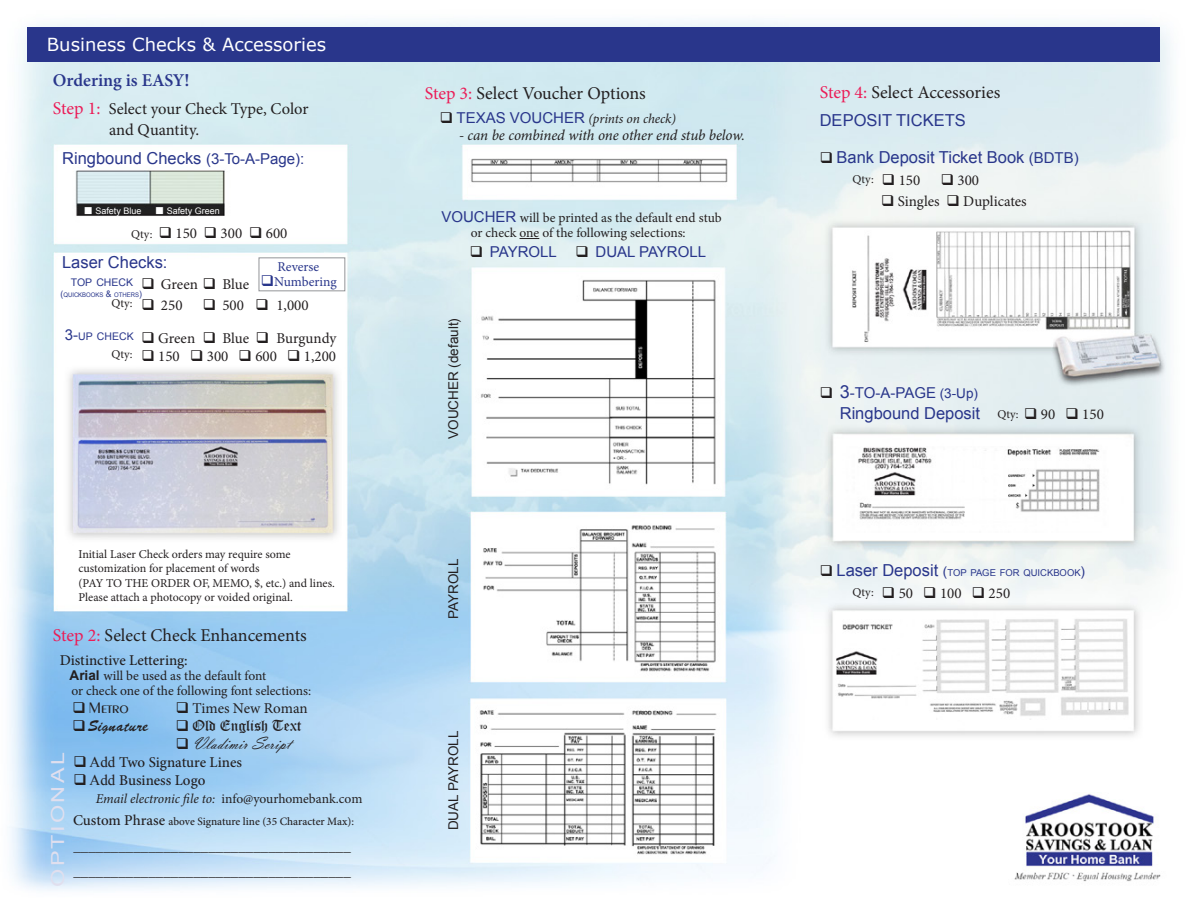
<style>
.page{position:relative;width:1188px;height:918px;background:#fff}
.page>*{position:absolute;margin:0;border:0;box-sizing:border-box;transform-origin:0 0}
.t1{font:18px "Minion Pro";color:#231f20}
.t2{font:18px "Verdana";color:#fff}
.t3{font:600 18px "Minion Pro";color:#29368b}
.t4{font:18px "Vladimir Script";color:#231f20}
.t5{font:18px "Arial";letter-spacing:.1em;color:#e0dfee;scale:1.3 1}
.t6{font:16.5px "Arial";color:#29368b}
.t7{font:16.5px "Minion Pro";color:#231f20}
.t8{font:15px "Minion Pro";color:#231f20}
.t9{font:15px "Minion Pro";color:#312f30}
.t10{font:500 15px "Minion Pro";color:#231f20}
.t11{font:italic 15px "Minion Pro";letter-spacing:-.01em;color:#231f20}
.t12{font:15px "Arial";color:#29368b}
.t13{font:15px "Old English Text";color:#231f20}
.t14{font:15px "Signature";color:#231f20}
.t15{font:15px "Metro";color:#231f20}
.t16{font:13.5px "Minion Pro";letter-spacing:-.005em;color:#231f20}
.t17{font:italic 13.5px "Minion Pro";letter-spacing:-.01em;color:#231f20}
.t18{font:13.5px "Arial";color:#231f20}
.t19{font:13.5px "Minion Pro";color:#29368b}
.t20{font:12px/14.4px "Minion Pro";letter-spacing:-.005em;color:#231f20}
.t21{font:500 11.25px "Minion Pro";color:#231f20}
.t22{font:9.45px "Arial";color:#29368b}
.t23{font:9px "Arial";color:#fff}
.t24{font:6.3px "Arial";color:#29368b;scale:.95 1}
.s1{font-size:18px;color:#eb1c57}
.s2{font-size:15px}
.s3{font-size:12px}
.s4{font-size:9px}
.s5{color:#eb1c57}
.s6{font-family:"Arial";font-weight:700}
.s7{font-family:"Times New Roman";font-weight:400}
.s8{font-style:normal}
.s9{font-family:"Arial";font-style:normal;font-size:15px;color:#29368b}
.s10{font-family:"Arial";font-size:15px;color:#29368b}
.s11{color:#231f20}
.s12{font-size:18px}
.s13{font-size:13.5px}
.s14{font-family:"Minion Pro";font-size:12px;color:#231f20}
.s15{font-family:"Minion Pro";font-size:15px;color:#231f20}
.s16{font-size:16.5px}
</style>
<div class="page">
<img style="left:9px;top:21px;width:1162px;height:870px">
<div style="left:27px;top:27px;width:1132px;height:35px;background:#29368b"></div>
<svg style="left:520px;top:238px;width:19px;height:1px"></svg>
<div style="left:259px;top:257px;width:86px;height:34px;border:1px solid #939598"></div>
<svg style="left:155px;top:289px;width:15px;height:1px"></svg>
<svg style="left:86px;top:713px;width:15px;height:1px"></svg>
<svg style="left:189px;top:713px;width:15px;height:1px"></svg>
<svg style="left:86px;top:731px;width:15px;height:1px"></svg>
<svg style="left:189px;top:731px;width:15px;height:1px"></svg>
<svg style="left:189px;top:749px;width:15px;height:1px"></svg>
<p class="t2" style="left:47px;top:32px;width:281px">Business Checks &amp; Accessories</p>
<p class="t3" style="left:53px;top:68px;width:138px">Ordering is EASY!</p>
<p class="t7" style="left:53px;top:97px;width:257px"><span class="s1">Step 1:</span> Select your Check Type, Color</p>
<p class="t7" style="left:109px;top:119px;width:92px">and Quantity.</p>
<p class="t6" style="left:62px;top:148px;width:244px">Ringbound Checks <span class="s2">(3-To-A-Page):</span></p>
<p class="t23" style="left:84px;top:204px;width:138px">■ Safety Blue ■ Safety Green</p>
<p class="t8" style="left:131px;top:223px;width:158px"><span class="s3">Qty:</span> ❑ 150 ❑ 300 ❑ 600</p>
<p class="t6" style="left:62px;top:252px;width:107px">Laser Checks:</p>
<p class="t8" style="left:71px;top:275px;width:267px"><sup>TOP</sup> <sup>CHECK</sup> ❑ Green ❑ Blue <sup>❑</sup><sup>Numbering</sup></p>
<p class="t24" style="left:61px;top:291px;width:87px"><span class="s4">(</span>QUICKBOOKS <span class="s4">&amp;</span> OTHERS<span class="s4">)</span></p>
<p class="t20" style="left:111px;top:296px;width:73px">Qty: ❑ <span class="s2">250</span></p>
<p class="t8" style="left:203px;top:296px;width:107px">❑ 500 ❑ 1,000</p>
<p class="t8" style="left:65px;top:329px;width:273px"><sup>3-</sup><sup>UP</sup> <sup>CHECK</sup> ❑ Green ❑ Blue ❑ Burgundy</p>
<p class="t8" style="left:111px;top:347px;width:226px"><sup>Qty:</sup> ❑ 150 ❑ 300 ❑ 600 ❑ 1,200</p>
<p class="t19" style="left:277px;top:258px;width:43px">Reverse</p>
<p class="t20" style="left:78px;top:547px;width:214px">Initial Laser Check orders may require some</p>
<p class="t20" style="left:78px;top:561px;width:182px">customization for placement of words</p>
<p class="t20" style="left:78px;top:576px;width:258px">(PAY TO THE ORDER OF, MEMO, $, etc.) and lines.<br>Please attach a photocopy or voided original.</p>
<p class="t1" style="left:53px;top:623px;width:255px"><span class="s5">Step 2:</span> Select Check Enhancements</p>
<p class="t10" style="left:60px;top:650px;width:130px">Distinctive Lettering:</p>
<p class="t16" style="left:70px;top:666px;width:198px"><span class="s6">Arial</span> will be used as the default font</p>
<p class="t16" style="left:71px;top:681px;width:241px">or check one of the following font selections:</p>
<p class="t15" style="left:72px;top:699px;width:58px">❑ Metro</p>
<p class="t8" style="left:176px;top:698px;width:133px">❑ Times New Roman</p>
<p class="t14" style="left:72px;top:717px;width:77px">❑ Signature</p>
<p class="t13" style="left:176px;top:716px;width:127px">❑ Old English Text</p>
<p class="t4" style="left:176px;top:732px;width:116px">❑ Vladimir Script</p>
<p class="t10" style="left:73px;top:752px;width:170px">❑ <span class="s7">Add</span> Two Signature Lines</p>
<p class="t10" style="left:73px;top:770px;width:134px">❑ <span class="s7">Add</span> Business Logo</p>
<p class="t17" style="left:96px;top:789px;width:268px">Email electronic file to: <span class="s8">info@yourhomebank.com</span></p>
<p class="t21" style="left:73px;top:814px;width:282px"><span class="s2">Custom Phrase</span> above Signature line (35 Character Max):</p>
<p class="t9" style="left:73px;top:836px;width:279px">_____________________________________</p>
<p class="t9" style="left:73px;top:861px;width:279px">_____________________________________</p>
<p class="t5" style="left:46px;top:887px;width:105px;rotate:-90deg">OPTIONAL</p>
<p class="t1" style="left:425px;top:81px;width:222px"><span class="s5">Step 3:</span> Select Voucher Options</p>
<p class="t17" style="left:440px;top:110px;width:238px">❑ <span class="s9">TEXAS VOUCHER</span> (prints on check)</p>
<p class="t11" style="left:459px;top:125px;width:287px">- can be combined with one other end stub below.</p>
<p class="t16" style="left:441px;top:209px;width:282px"><span class="s10">VOUCHER</span> will be printed as the default end stub</p>
<p class="t16" style="left:471px;top:224px;width:216px">or check one of the following selections:</p>
<p class="t12" style="left:470px;top:242px;width:238px"><span class="s11">❑</span> PAYROLL <span class="s11">❑</span> DUAL PAYROLL</p>
<p class="t18" style="left:445px;top:439px;width:122px;rotate:-90deg">VOUCHER (default)</p>
<p class="t18" style="left:445px;top:619px;width:62px;rotate:-90deg">PAYROLL</p>
<p class="t18" style="left:445px;top:830px;width:101px;rotate:-90deg">DUAL PAYROLL</p>
<p class="t1" style="left:820px;top:80px;width:182px"><span class="s5">Step 4:</span> Select Accessories</p>
<p class="t6" style="left:820px;top:110px;width:148px">DEPOSIT TICKETS</p>
<p class="t6" style="left:820px;top:146px;width:260px"><span class="s11">❑</span> Bank Deposit Ticket Book <span class="s2">(BDTB)</span></p>
<p class="t20" style="left:852px;top:172px;width:69px">Qty: ❑ <span class="s2">150</span></p>
<p class="t8" style="left:941px;top:170px;width:40px">❑ 300</p>
<p class="t8" style="left:881px;top:191px;width:147px">❑ Singles ❑ Duplicates</p>
<p class="t12" style="left:820px;top:383px;width:160px"><span class="s11">❑</span> <span class="s12">3</span>-TO-A-PAGE <span class="s13">(3-Up)</span></p>
<p class="t6" style="left:840px;top:403px;width:266px">Ringbound Deposit <span class="s14">Qty:</span> <span class="s11">❑</span> <span class="s15">90</span> <span class="s11">❑</span> <span class="s15">150</span></p>
<p class="t22" style="left:820px;top:567px;width:267px"><span class="s11">❑</span> <span class="s16">Laser Deposit</span> <span class="s13">(</span>TOP PAGE FOR QUICKBOOK<span class="s13">)</span></p>
<p class="t8" style="left:852px;top:583px;width:159px"><span class="s3">Qty:</span> ❑ 50 ❑ 100 ❑ 250</p>
</div>
